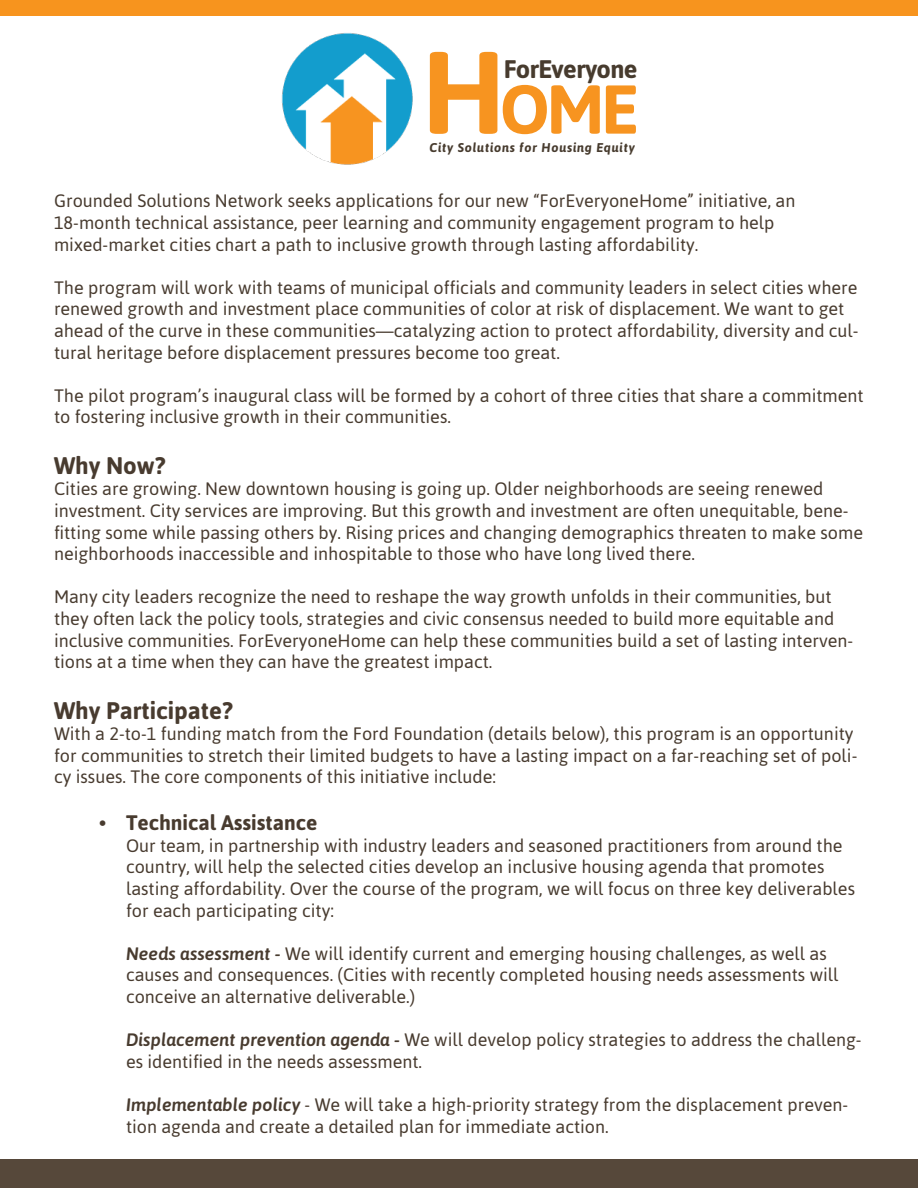
<style>
.page{position:relative;width:918px;height:1188px;background:#fff}
.page>*{position:absolute;margin:0;border:0;box-sizing:border-box;transform-origin:0 0}
.t1{font:700 68.85px "Asap";color:#f79420}
.t2{font:700 25.35px "Asap";letter-spacing:-.025em;color:#473b2e}
.t3{font:700 24px "Asap";color:#483b2f}
.t4{font:700 21px "Asap";color:#483b2f}
.t5{font:18px/21.6px "Asap";color:#483b2f}
.t6{font:italic 700 12.75px "Asap";letter-spacing:.055em;color:#473b2e}
.s1{font-size:116.55px}
.s2{font-weight:500;font-style:italic}
</style>
<div class="page">
<img style="left:281px;top:33px;width:132px;height:132px">
<div style="left:0;top:1160px;width:918px;height:28px;background:#56483a"></div>
<div style="left:0;top:0;width:918px;height:15px;background:#f7941e"></div>
<p class="t1" style="left:420px;top:63px;width:220px"><span class="s1">H</span>OME</p>
<p class="t2" style="left:504px;top:52px;width:135px">ForEveryone</p>
<p class="t6" style="left:430px;top:139px;width:207px">City Solutions for Housing Equity</p>
<p class="t5" style="left:54px;top:190px;width:743px">Grounded Solutions Network seeks applications for our new “ForEveryoneHome” initiative, an<br>18-month technical assistance, peer learning and community engagement program to help mixed-market cities chart a path to inclusive growth through lasting affordability.</p>
<p class="t5" style="left:54px;top:276px;width:806px">The program will work with teams of municipal officials and community leaders in select cities where renewed growth and investment place communities of color at risk of displacement. We want to get ahead of the curve in these communities—catalyzing action to protect affordability, diversity and cul&shy;tural heritage before displacement pressures become too great.</p>
<p class="t5" style="left:54px;top:384px;width:811px">The pilot program’s inaugural class will be formed by a cohort of three cities that share a commitment to fostering inclusive growth in their communities.</p>
<p class="t3" style="left:54px;top:449px;width:113px">Why Now?</p>
<p class="t5" style="left:54px;top:478px;width:811px">Cities are growing. New downtown housing is going up. Older neighborhoods are seeing renewed investment. City services are improving. But this growth and investment are often unequitable, bene&shy;fitting some while passing others by. Rising prices and changing demographics threaten to make some neighborhoods inaccessible and inhospitable to those who have long lived there.</p>
<p class="t5" style="left:54px;top:586px;width:801px">Many city leaders recognize the need to reshape the way growth unfolds in their communities, but they often lack the policy tools, strategies and civic consensus needed to build more equitable and inclusive communities. ForEveryoneHome can help these communities build a set of lasting interven&shy;tions at a time when they can have the greatest impact.</p>
<p class="t3" style="left:54px;top:694px;width:180px">Why Participate?</p>
<p class="t5" style="left:54px;top:722px;width:805px">With a 2-to-1 funding match from the Ford Foundation (details below), this program is an opportunity for communities to stretch their limited budgets to have a lasting impact on a far-reaching set of poli&shy;cy issues. The core components of this initiative include:</p>
<p class="t4" style="left:99px;top:809px;width:220px">• Technical Assistance</p>
<p class="t5" style="left:126px;top:834px;width:731px">Our team, in partnership with industry leaders and seasoned practitioners from around the country, will help the selected cities develop an inclusive housing agenda that promotes lasting affordability. Over the course of the program, we will focus on three key deliverables for each participating city:</p>
<p class="t5" style="left:126px;top:942px;width:714px"><span class="s2">Needs assessment -</span> We will identify current and emerging housing challenges, as well as causes and consequences. (Cities with recently completed housing needs assessments will conceive an alternative deliverable.)</p>
<p class="t5" style="left:126px;top:1028px;width:737px"><span class="s2">Displacement prevention agenda -</span> We will develop policy strategies to address the challeng&shy;es identified in the needs assessment.</p>
<p class="t5" style="left:126px;top:1093px;width:724px"><span class="s2">Implementable policy</span> - We will take a high-priority strategy from the displacement preven&shy;tion agenda and create a detailed plan for immediate action.</p>
</div>
